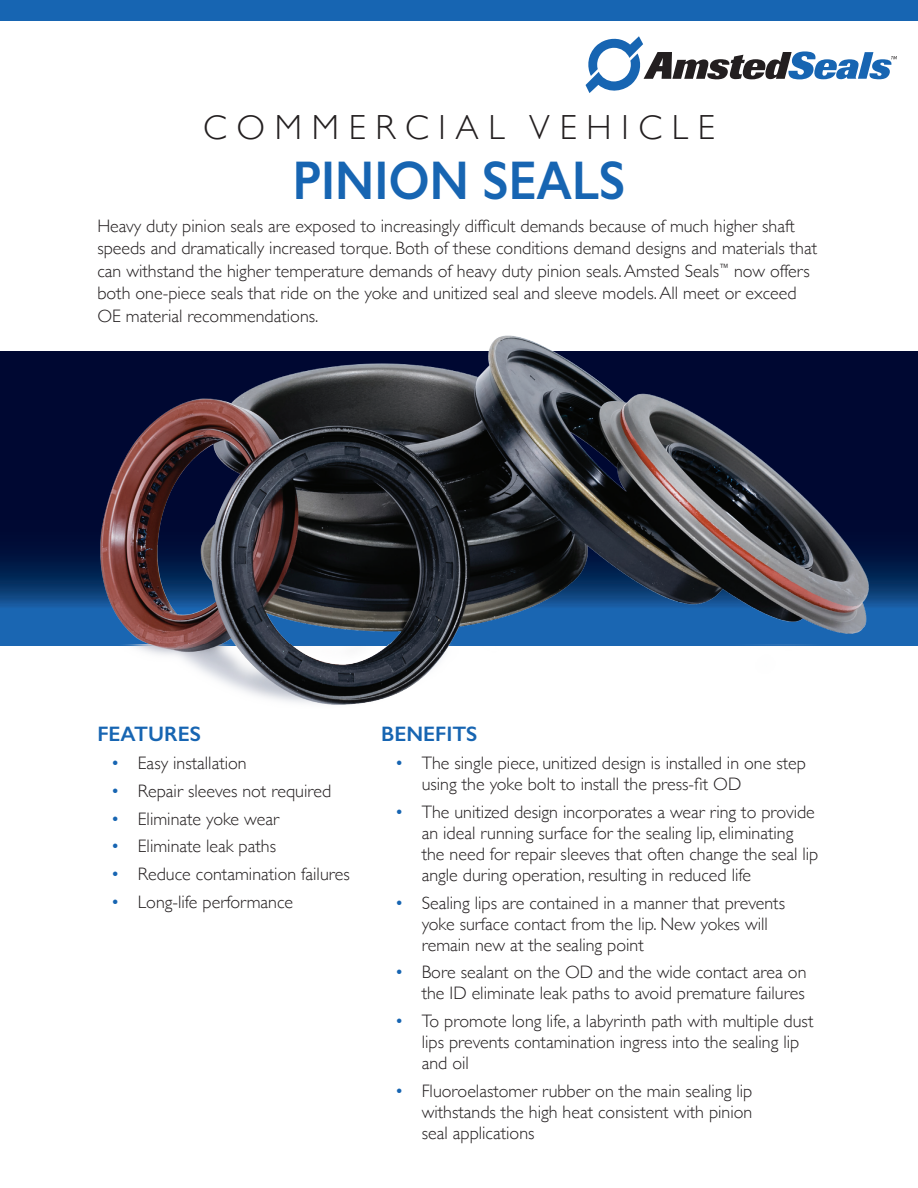
<style>
.page{position:relative;width:918px;height:1188px;background:#fff}
.page>*{position:absolute;margin:0;border:0;box-sizing:border-box;transform-origin:0 0}
.t1{font:600 54.75px "Gill Sans";color:#1765b2;scale:.89 1}
.t2{font:300 34.8px "Gill Sans";letter-spacing:.28em;color:#231f20}
.t3{font:600 21px "Gill Sans";color:#1765b2}
.t4{font:300 18px/21px "Gill Sans";color:#231f20}
.s1{color:#1765b2}
</style>
<div class="page">
<svg style="left:881px;top:352px;width:37px;height:293px;background:#041b4c"></svg>
<img style="left:0;top:335px;width:881px;height:310px">
<img style="left:0;top:645px;width:881px;height:60px">
<svg style="left:586px;top:36px;width:311px;height:57px"></svg>
<div style="left:0;top:0;width:918px;height:20px;background:#1765b2"></div>
<h2 class="t2" style="left:203px;top:101px;width:513px">COMMERCIAL VEHICLE</h2>
<h1 class="t1" style="left:293px;top:147px;width:375px">PINION SEALS</h1>
<p class="t4" style="left:97px;top:214px;width:721px;line-height:22.5px">Heavy duty pinion seals are exposed to increasingly difficult demands because of much higher shaft speeds and dramatically increased torque. Both of these conditions demand designs and materials that can withstand the higher temperature demands of heavy duty pinion seals. Amsted Seals<sup>™</sup> now offers both one-piece seals that ride on the yoke and unitized seal and sleeve models. All meet or exceed OE material recommendations.</p>
<p class="t3" style="left:97px;top:722px;width:105px">FEATURES</p>
<p class="t4" style="left:111px;top:752px;width:137px"><span class="s1">•</span> Easy installation</p>
<p class="t4" style="left:111px;top:780px;width:222px"><span class="s1">•</span> Repair sleeves not required</p>
<p class="t4" style="left:111px;top:807px;width:170px"><span class="s1">•</span> Eliminate yoke wear</p>
<p class="t4" style="left:111px;top:835px;width:167px"><span class="s1">•</span> Eliminate leak paths</p>
<p class="t4" style="left:111px;top:863px;width:241px"><span class="s1">•</span> Reduce contamination failures</p>
<p class="t4" style="left:111px;top:891px;width:184px"><span class="s1">•</span> Long-life performance</p>
<p class="t3" style="left:381px;top:722px;width:98px">BENEFITS</p>
<p class="t4" style="left:422px;top:752px;width:386px;text-indent:-27px"><span class="s1">•</span> The single piece, unitized design is installed in one step using the yoke bolt to install the press-fit OD</p>
<p class="t4" style="left:422px;top:801px;width:398px;text-indent:-27px"><span class="s1">•</span> The unitized design incorporates a wear ring to provide an ideal running surface for the sealing lip, eliminating the need for repair sleeves that often change the seal lip angle during operation, resulting in reduced life</p>
<p class="t4" style="left:422px;top:891px;width:365px;text-indent:-27px"><span class="s1">•</span> Sealing lips are contained in a manner that prevents yoke surface contact from the lip. New yokes will remain new at the sealing point</p>
<p class="t4" style="left:395px;top:961px;width:413px;text-align:right"><span class="s1">•</span> Bore sealant on the OD and the wide contact area on the ID eliminate leak paths to avoid premature failures</p>
<p class="t4" style="left:422px;top:1010px;width:393px;text-indent:-27px"><span class="s1">•</span> To promote long life, a labyrinth path with multiple dust lips prevents contamination ingress into the sealing lip and oil</p>
<p class="t4" style="left:422px;top:1080px;width:332px;text-align:justify;text-indent:-27px"><span class="s1">•</span> Fluoroelastomer rubber on the main sealing lip withstands the high heat consistent with pinion seal applications</p>
</div>
